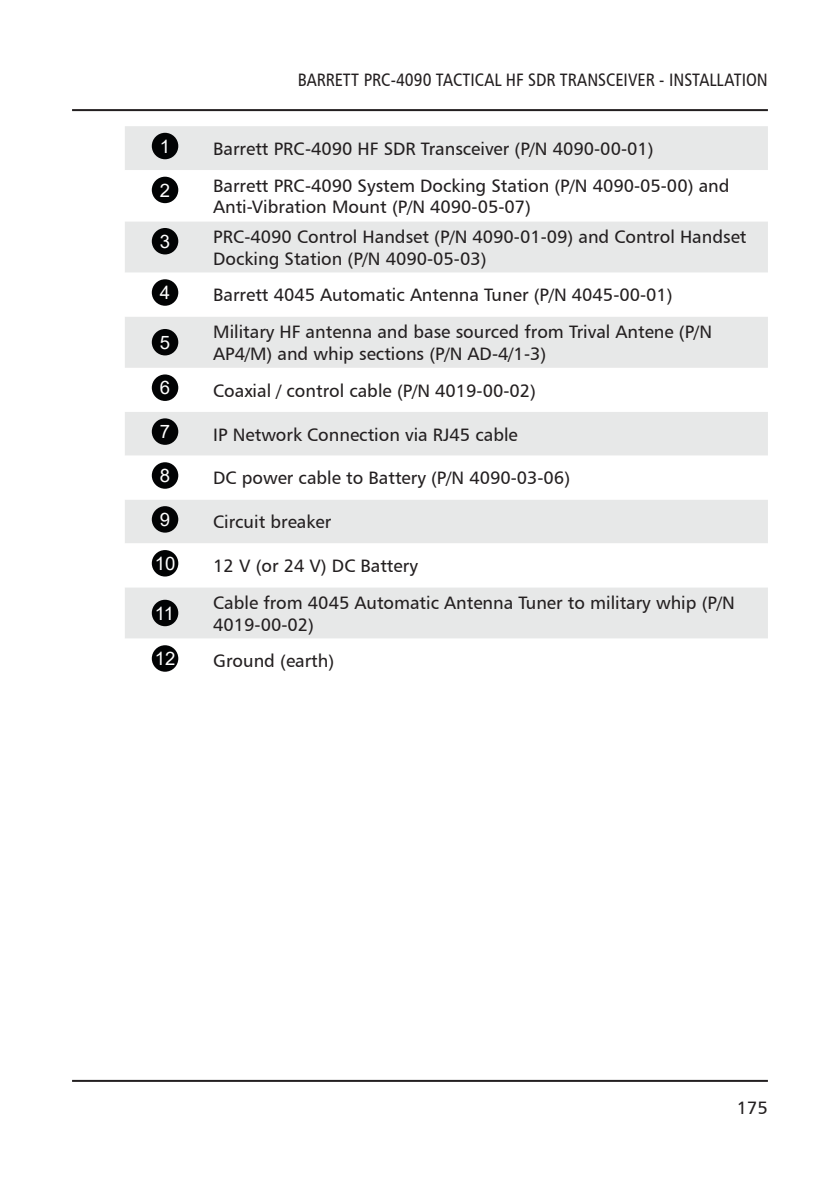
<style>
.page{position:relative;width:840px;height:1191px;background:#fff}
.page>*{position:absolute;margin:0;border:0;box-sizing:border-box;transform-origin:0 0}
.t1{font:18.6px "Arial";color:#fff}
.Table_Row{font:18px/21.6px "Humanist 777 BT Roman B";color:#231f20}
.t2{font:18px "Humanist 777 BT Roman Condensed B";color:#231f20}
</style>
<div class="page">
<hr style="left:72px;top:109px;width:695px;height:2px;background:#231f20">
<hr style="left:72px;top:1079px;width:695px;height:2px;background:#231f20">
<div style="left:125px;top:126px;width:642px;height:44px;background:#e7e8e8"></div>
<svg style="left:125px;top:176px;width:642px;height:496px"></svg>
<div style="left:152px;top:133px;width:26px;height:26px;background:#020304;border-radius:50%"></div>
<div style="left:152px;top:177px;width:26px;height:26px;background:#020304;border-radius:50%"></div>
<div style="left:152px;top:228px;width:26px;height:26px;background:#020304;border-radius:50%"></div>
<div style="left:152px;top:279px;width:26px;height:27px;background:#020304;border-radius:50%"></div>
<div style="left:152px;top:329px;width:26px;height:26px;background:#020304;border-radius:50%"></div>
<div style="left:152px;top:374px;width:26px;height:27px;background:#020304;border-radius:50%"></div>
<div style="left:152px;top:418px;width:26px;height:27px;background:#020304;border-radius:50%"></div>
<div style="left:152px;top:462px;width:26px;height:27px;background:#020304;border-radius:50%"></div>
<div style="left:152px;top:506px;width:26px;height:26px;background:#020304;border-radius:50%"></div>
<div style="left:152px;top:550px;width:26px;height:26px;background:#020304;border-radius:50%"></div>
<div style="left:152px;top:600px;width:26px;height:26px;background:#020304;border-radius:50%"></div>
<div style="left:152px;top:645px;width:26px;height:26px;background:#020304;border-radius:50%"></div>
<p class="t2" style="left:297px;top:68px;width:471px">BARRETT PRC-4090 TACTICAL HF SDR TRANSCEIVER - INSTALLATION</p>
<p class="t1" style="left:160px;top:133px;width:12px">1</p>
<p class="Table_Row" style="left:213px;top:138px;width:441px">Barrett PRC-4090 HF SDR Transceiver (P/N 4090-00-01)</p>
<p class="t1" style="left:160px;top:177px;width:12px">2</p>
<p class="Table_Row" style="left:213px;top:174px;width:517px">Barrett PRC-4090 System Docking Station (P/N 4090-05-00) and<br>Anti-Vibration Mount (P/N 4090-05-07)</p>
<p class="t1" style="left:160px;top:229px;width:12px">3</p>
<p class="Table_Row" style="left:213px;top:226px;width:534px">PRC-4090 Control Handset (P/N 4090-01-09) and Control Handset<br>Docking Station (P/N 4090-05-03)</p>
<p class="t1" style="left:160px;top:280px;width:12px">4</p>
<p class="Table_Row" style="left:213px;top:284px;width:460px">Barrett 4045 Automatic Antenna Tuner (P/N 4045-00-01)</p>
<p class="t1" style="left:160px;top:329px;width:12px">5</p>
<p class="Table_Row" style="left:213px;top:321px;width:500px">Military HF antenna and base sourced from Trival Antene (P/N<br>AP4/M) and whip sections (P/N AD-4/1-3)</p>
<p class="t1" style="left:160px;top:375px;width:12px">6</p>
<p class="Table_Row" style="left:213px;top:379px;width:324px">Coaxial / control cable (P/N 4019-00-02)</p>
<p class="t1" style="left:160px;top:419px;width:12px">7</p>
<p class="Table_Row" style="left:213px;top:423px;width:306px">IP Network Connection via RJ45 cable</p>
<p class="t1" style="left:160px;top:463px;width:12px">8</p>
<p class="Table_Row" style="left:213px;top:467px;width:358px">DC power cable to Battery (P/N 4090-03-06)</p>
<p class="t1" style="left:160px;top:507px;width:12px">9</p>
<p class="Table_Row" style="left:213px;top:511px;width:119px">Circuit breaker</p>
<p class="t1" style="left:155px;top:550px;width:22px">10</p>
<p class="Table_Row" style="left:213px;top:555px;width:206px">12 V (or 24 V) DC Battery</p>
<p class="t1" style="left:155px;top:600px;width:21px">11</p>
<p class="Table_Row" style="left:213px;top:591px;width:522px">Cable from 4045 Automatic Antenna Tuner to military whip (P/N<br>4019-00-02)</p>
<p class="t1" style="left:155px;top:646px;width:22px">12</p>
<p class="Table_Row" style="left:213px;top:650px;width:122px">Ground (earth)</p>
<p class="Table_Row" style="left:736px;top:1096px;width:32px">175</p>
</div>
